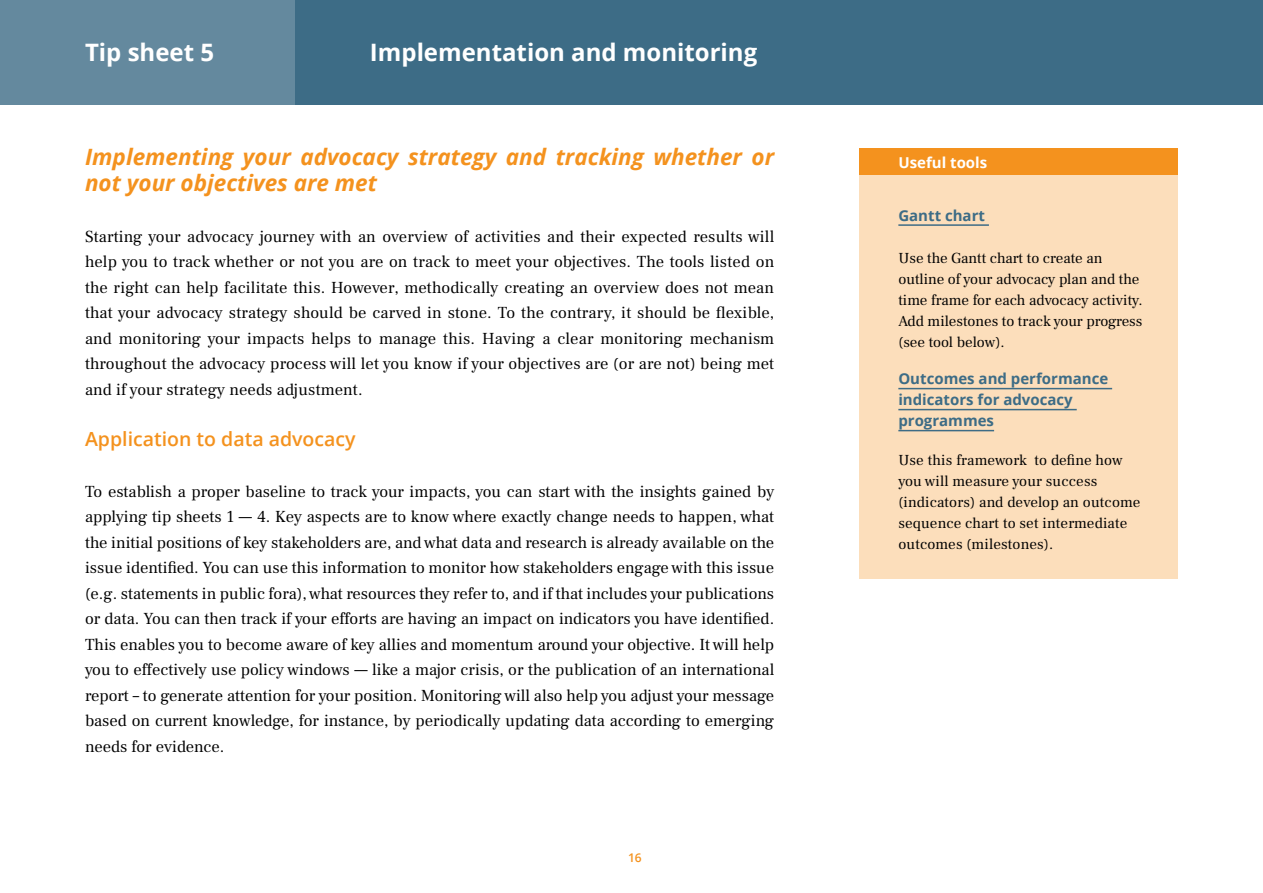
<style>
.page{position:relative;width:1263px;height:893px;background:#fff}
.page>*{position:absolute;margin:0;border:0;box-sizing:border-box;transform-origin:0 0}
.t1{font:700 24px "Open Sans";color:#fff}
.t2{font:italic 700 22.5px "Open Sans";color:#f4921e}
.t3{font:600 19.5px "Open Sans";color:#f4921e}
.t4{font:16.5px/25.5px "Frank Ruhl Libre";color:#000;text-align:justify}
.t5{font:15px/21px "Frank Ruhl Libre";color:#000}
.t6{font:700 15px/21px "Open Sans";color:#3d6c86}
.t7{font:700 15px "Open Sans";color:#fff}
.t8{font:600 12px "Open Sans";color:#f4921e}
</style>
<div class="page">
<div style="left:295px;top:0;width:968px;height:105px;background:#3d6c86"></div>
<div style="left:0;top:0;width:295px;height:105px;background:#64899e"></div>
<div style="left:859px;top:148px;width:319px;height:431px;background:#fcdebb"></div>
<hr style="left:898px;top:224px;width:91px;height:2px;background:#3d6c86">
<hr style="left:898px;top:388px;width:214px;height:1px;background:#3d6c86">
<hr style="left:898px;top:409px;width:179px;height:1px;background:#3d6c86">
<hr style="left:898px;top:430px;width:96px;height:1px;background:#3d6c86">
<div style="left:859px;top:148px;width:319px;height:27px;background:#f4921e"></div>
<h1 class="t1" style="left:85px;top:35px;width:131px">Tip sheet 5</h1>
<h1 class="t1" style="left:370px;top:35px;width:389px">Implementation and monitoring</h1>
<h2 class="t2" style="left:85px;top:141px;width:691px">Implementing your advocacy strategy and tracking whether or</h2>
<p class="t7" style="left:898px;top:152px;width:90px">Useful tools</p>
<h2 class="t2" style="left:85px;top:167px;width:294px">not your objectives are met</h2>
<p class="t4" style="left:85px;top:224px;width:691px">Starting your advocacy journey with an overview of activities and their expected results will help you to track whether or not you are on track to meet your objectives. The tools listed on the right can help facilitate this. However, methodically creating an overview does not mean that your advocacy strategy should be carved in stone. To the contrary, it should be flexible, and monitoring your impacts helps to manage this. Having a clear monitoring mechanism throughout the advocacy process will let you know if your objectives are (or are not) being met and if your strategy needs adjustment.</p>
<p class="t3" style="left:85px;top:425px;width:272px">Application to data advocacy</p>
<p class="t4" style="left:85px;top:479px;width:691px">To establish a proper baseline to track your impacts, you can start with the insights gained by applying tip sheets 1 — 4. Key aspects are to know where exactly change needs to happen, what the initial positions of key stakeholders are, and what data and research is already available on the issue identified. You can use this information to monitor how stakeholders engage with this issue (e.g. statements in public fora), what resources they refer to, and if that includes your publications or data. You can then track if your efforts are having an impact on indicators you have identified.<br>This enables you to become aware of key allies and momentum around your objective. It will help you to effectively use policy windows — like a major crisis, or the publication of an international report – to generate attention for your position. Monitoring will also help you adjust your message based on current knowledge, for instance, by periodically updating data according to emerging needs for evidence.</p>
<p class="t6" style="left:898px;top:204px;width:88px">Gantt chart</p>
<p class="t5" style="left:898px;top:247px;width:246px">Use the Gantt chart to create an outline of your advocacy plan and the time frame for each advocacy activity.<br>Add milestones to track your progress (see tool below).</p>
<p class="t6" style="left:898px;top:368px;width:211px">Outcomes and performance indicators for advocacy programmes</p>
<p class="t5" style="left:898px;top:450px;width:244px">Use this framework to define how you will measure your success (indicators) and develop an outcome sequence chart to set intermediate outcomes (milestones).</p>
<p class="t8" style="left:628px;top:850px;width:15px">16</p>
</div>
